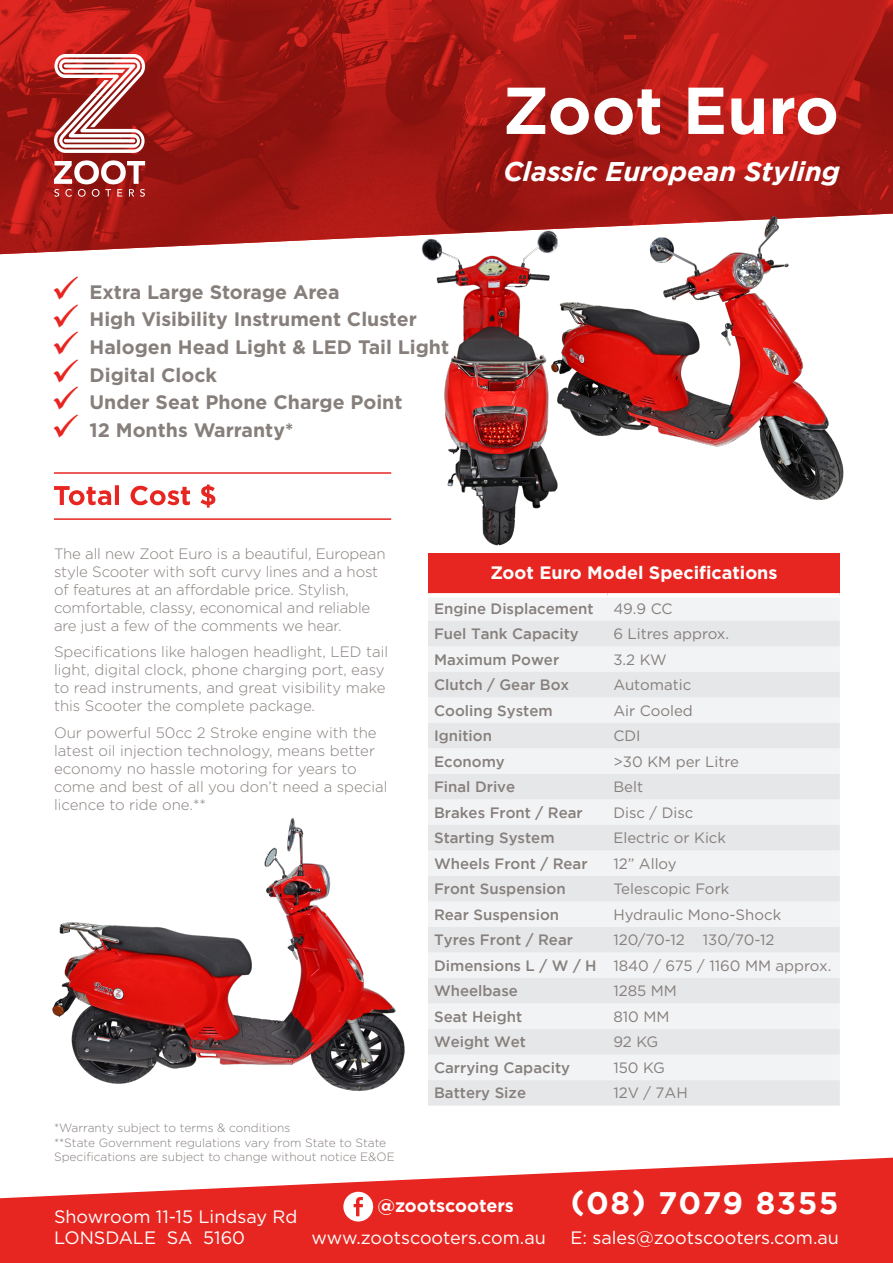
<style>
.page{position:relative;width:893px;height:1263px;background:#fff}
.page>*{position:absolute;margin:0;border:0;box-sizing:border-box;transform-origin:0 0}
.t1{font:700 66.15px "Gotham";color:#fff}
.t2{font:700 31.2px "Gotham";letter-spacing:.045em;color:#fff}
.t3{font:italic 700 27px "Gotham";color:#fff}
.t4{font:700 19.5px "Gotham";color:#867f7c}
.t5{font:18px "Gotham";color:#fff}
.t6{font:700 18px "Gotham";color:#fff}
.t7{font:300 15px/18px "Gotham";color:#867f7c}
.t8{font:500 15px "Gotham";color:#867f7c}
.t9{font:15px "Gotham";color:#867f7c}
.t10{font:300 12px "Gotham";color:#867f7c}
</style>
<div class="page">
<img style="left:0;top:0;width:893px;height:254px">
<svg style="left:54px;top:54px;width:91px;height:99px"></svg>
<svg style="left:54px;top:160px;width:91px;height:37px"></svg>
<svg style="left:0;top:1158px;width:893px;height:105px;fill:#e72621"></svg>
<div style="left:343px;top:1192px;width:30px;height:29px;background:#fff;border-radius:50%"></div>
<svg style="left:354px;top:1197px;width:9px;height:19px"></svg>
<svg style="left:54px;top:484px;width:161px;height:24px"></svg>
<hr style="left:54px;top:472px;width:337px;height:2px;background:#e72621">
<hr style="left:54px;top:518px;width:337px;height:2px;background:#e72621">
<div style="left:428px;top:553px;width:412px;height:42px;background:#e72621"></div>
<div style="left:428px;top:598px;width:412px;height:23px;background:#f2f3f4"></div>
<svg style="left:428px;top:621px;width:412px;height:485px;fill:#e6e7e9"></svg>
<div style="left:428px;top:593px;width:179px;height:5px;background:#fff"></div>
<div style="left:607px;top:593px;width:233px;height:5px;background:#fff"></div>
<img style="left:52px;top:818px;width:353px;height:273px">
<img style="left:547px;top:213px;width:301px;height:287px">
<img style="left:417px;top:229px;width:144px;height:317px">
<p class="t4" style="left:90px;top:281px;width:252px">Extra Large Storage Area</p>
<p class="t4" style="left:90px;top:308px;width:329px">High Visibility Instrument Cluster</p>
<p class="t4" style="left:90px;top:336px;width:361px">Halogen Head Light &amp; LED Tail Light</p>
<p class="t4" style="left:90px;top:364px;width:129px">Digital Clock</p>
<p class="t4" style="left:90px;top:391px;width:314px">Under Seat Phone Charge Point</p>
<p class="t4" style="left:90px;top:419px;width:205px">12 Months Warranty*</p>
<p class="t1" style="left:502px;top:72px;width:338px">Zoot Euro</p>
<p class="t3" style="left:503px;top:156px;width:338px">Classic European Styling</p>
<p class="t7" style="left:54px;top:544px;width:333px">The all new Zoot Euro is a beautiful, European style Scooter with soft curvy lines and a host of features at an affordable price. Stylish, comfortable, classy, economical and reliable are just a few of the comments we hear.</p>
<p class="t7" style="left:54px;top:643px;width:336px">Specifications like halogen headlight, LED tail light, digital clock, phone charging port, easy to read instruments, and great visibility make this Scooter the complete package.</p>
<p class="t7" style="left:54px;top:723px;width:335px">Our powerful 50cc 2 Stroke engine with the latest oil injection technology, means better economy no hassle motoring for years to come and best of all you don’t need a special licence to ride one.**</p>
<p class="t10" style="left:54px;top:1121px;width:238px">*Warranty subject to terms &amp; conditions</p>
<p class="t10" style="left:54px;top:1136px;width:334px">**State Government regulations vary from State to State</p>
<p class="t10" style="left:54px;top:1150px;width:342px">Specifications are subject to change without notice E&amp;OE</p>
<p class="t6" style="left:490px;top:563px;width:289px">Zoot Euro Model Specifications</p>
<p class="t8" style="left:434px;top:600px;width:161px">Engine Displacement</p>
<p class="t9" style="left:613px;top:600px;width:61px">49.9 CC</p>
<p class="t8" style="left:434px;top:625px;width:146px">Fuel Tank Capacity</p>
<p class="t9" style="left:613px;top:625px;width:117px">6 Litres approx.</p>
<p class="t8" style="left:434px;top:651px;width:127px">Maximum Power</p>
<p class="t9" style="left:613px;top:651px;width:55px">3.2 KW</p>
<p class="t8" style="left:434px;top:676px;width:137px">Clutch / Gear Box</p>
<p class="t9" style="left:613px;top:676px;width:79px">Automatic</p>
<p class="t8" style="left:434px;top:702px;width:120px">Cooling System</p>
<p class="t9" style="left:613px;top:702px;width:81px">Air Cooled</p>
<p class="t8" style="left:434px;top:727px;width:59px">Ignition</p>
<p class="t9" style="left:613px;top:727px;width:29px">CDI</p>
<p class="t8" style="left:434px;top:753px;width:72px">Economy</p>
<p class="t9" style="left:613px;top:753px;width:127px">&gt;30 KM per Litre</p>
<p class="t8" style="left:434px;top:778px;width:83px">Final Drive</p>
<p class="t9" style="left:613px;top:778px;width:31px">Belt</p>
<p class="t8" style="left:434px;top:804px;width:150px">Brakes Front / Rear</p>
<p class="t9" style="left:613px;top:804px;width:82px">Disc / Disc</p>
<p class="t8" style="left:434px;top:829px;width:122px">Starting System</p>
<p class="t9" style="left:613px;top:830px;width:114px">Electric or Kick</p>
<p class="t8" style="left:434px;top:855px;width:155px">Wheels Front / Rear</p>
<p class="t9" style="left:613px;top:855px;width:65px">12” Alloy</p>
<p class="t8" style="left:434px;top:880px;width:133px">Front Suspension</p>
<p class="t9" style="left:613px;top:881px;width:117px">Telescopic Fork</p>
<p class="t8" style="left:434px;top:906px;width:127px">Rear Suspension</p>
<p class="t9" style="left:613px;top:906px;width:169px">Hydraulic Mono-Shock</p>
<p class="t8" style="left:434px;top:931px;width:140px">Tyres Front / Rear</p>
<p class="t9" style="left:613px;top:932px;width:163px">120/70-12 130/70-12</p>
<p class="t8" style="left:434px;top:957px;width:164px">Dimensions L / W / H</p>
<p class="t9" style="left:613px;top:957px;width:219px">1840 / 675 / 1160 MM approx.</p>
<p class="t8" style="left:434px;top:982px;width:85px">Wheelbase</p>
<p class="t9" style="left:613px;top:983px;width:65px">1285 MM</p>
<p class="t8" style="left:434px;top:1008px;width:90px">Seat Height</p>
<p class="t9" style="left:613px;top:1008px;width:58px">810 MM</p>
<p class="t8" style="left:434px;top:1033px;width:94px">Weight Wet</p>
<p class="t9" style="left:613px;top:1034px;width:46px">92 KG</p>
<p class="t8" style="left:434px;top:1059px;width:138px">Carrying Capacity</p>
<p class="t9" style="left:613px;top:1059px;width:53px">150 KG</p>
<p class="t8" style="left:434px;top:1084px;width:93px">Battery Size</p>
<p class="t9" style="left:613px;top:1085px;width:76px">12V / 7AH</p>
<p class="t6" style="left:377px;top:1195px;width:138px">@zootscooters</p>
<p class="t2" style="left:571px;top:1185px;width:269px">(08) 7079 8355</p>
<p class="t5" style="left:311px;top:1228px;width:236px">www.zootscooters.com.au</p>
<p class="t5" style="left:54px;top:1206px;width:245px">Showroom 11-15 Lindsay Rd</p>
<p class="t5" style="left:54px;top:1228px;width:193px">LONSDALE SA 5160</p>
<p class="t5" style="left:570px;top:1228px;width:270px">E: sales@zootscooters.com.au</p>
</div>
